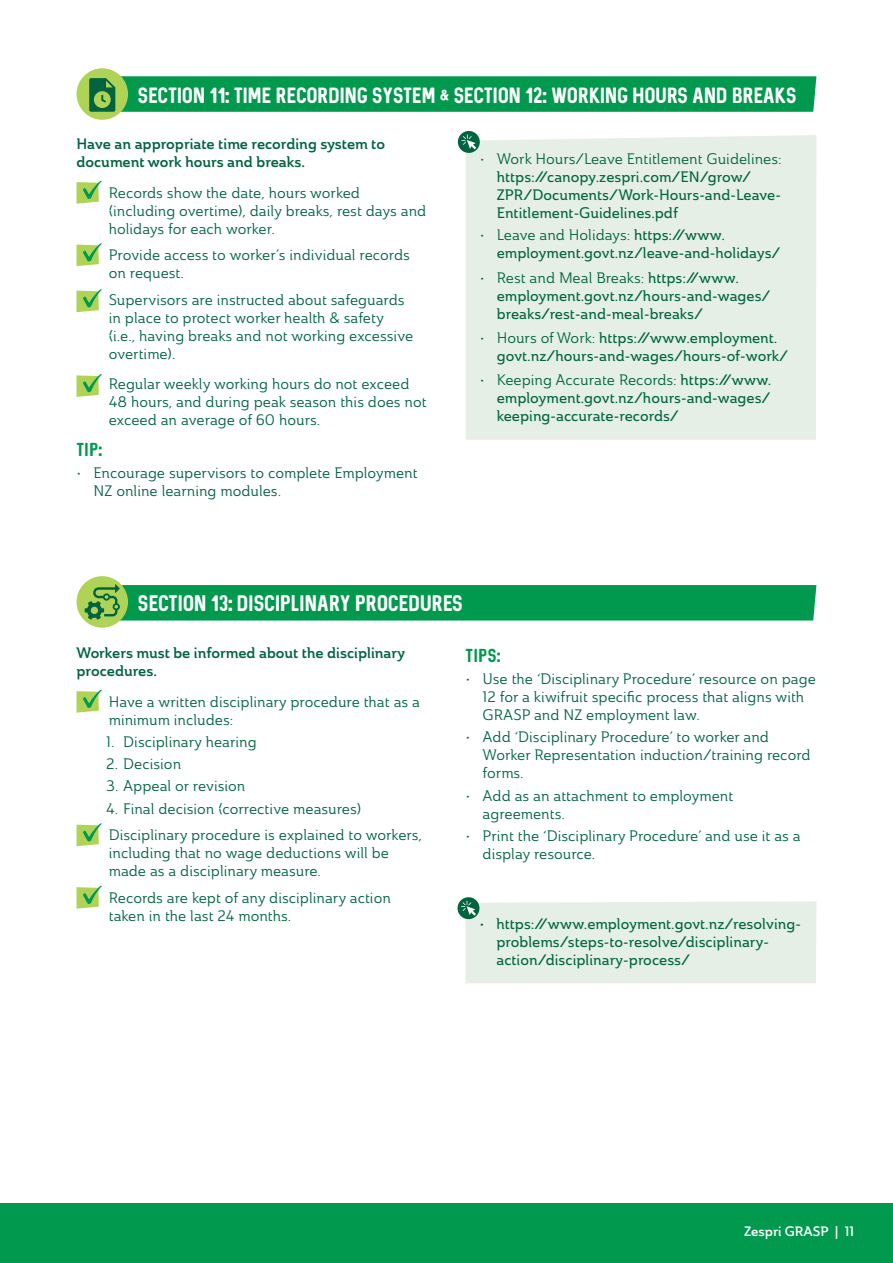
<style>
.page{position:relative;width:893px;height:1263px;background:#fff}
.page>*{position:absolute;margin:0;border:0;box-sizing:border-box;transform-origin:0 0}
.t1{font:18px "Sequel Neue";letter-spacing:-.025em;color:#fff}
.t2{font:17.7px "Sequel Neue";letter-spacing:-.025em;color:#fff}
.t3{font:15px/18px "Ainslie Nor Reg";color:#00653f}
.t4{font:15px/18px "Ainslie Nor Med";color:#00653f}
.t5{font:15px/18px "Ainslie Nor Dem";color:#00653f}
.t6{font:15px "Sequel Neue";color:#00994d}
.t7{font:13.5px "Ainslie Nor Dem";color:#fff}
.s1{font-family:"Ainslie Nor Med"}
.s2{font-family:"Ainslie Nor Reg"}
</style>
<div class="page">
<div style="left:77px;top:68px;width:51px;height:52px;background:#afd356;border-radius:50%"></div>
<div style="left:466px;top:135px;width:350px;height:305px;background:#e5efe5"></div>
<svg style="left:458px;top:131px;width:22px;height:22px"></svg>
<svg style="left:461px;top:134px;width:15px;height:15px"></svg>
<svg style="left:77px;top:180px;width:25px;height:24px"></svg>
<svg style="left:77px;top:243px;width:25px;height:23px"></svg>
<svg style="left:77px;top:289px;width:25px;height:23px"></svg>
<svg style="left:77px;top:374px;width:25px;height:23px"></svg>
<svg style="left:89px;top:76px;width:727px;height:36px;background:#089a4f"></svg>
<div style="left:458px;top:897px;width:21px;height:22px;background:#00653f;border-radius:50%"></div>
<div style="left:461px;top:901px;width:355px;height:82px;background:#e5efe5"></div>
<svg style="left:77px;top:689px;width:25px;height:24px"></svg>
<svg style="left:77px;top:823px;width:25px;height:23px"></svg>
<svg style="left:77px;top:885px;width:25px;height:24px"></svg>
<div style="left:77px;top:576px;width:51px;height:52px;background:#afd356;border-radius:50%"></div>
<svg style="left:85px;top:584px;width:731px;height:36px;background:#0e9d52"></svg>
<div style="left:0;top:1203px;width:893px;height:60px;background:#00994d"></div>
<p class="t2" style="left:138px;top:83px;width:661px">SECTION 11: TIME RECORDING SYSTEM &amp; SECTION 12: WORKING HOURS AND BREAKS</p>
<p class="t5" style="left:77px;top:135px;width:310px">Have an appropriate time recording system to document work hours and breaks.</p>
<p class="t3" style="left:109px;top:183px;width:319px">Records show the date, hours worked (including overtime), daily breaks, rest days and holidays for each worker.</p>
<p class="t3" style="left:109px;top:246px;width:303px">Provide access to worker’s individual records on request.</p>
<p class="t3" style="left:109px;top:290px;width:306px">Supervisors are instructed about safeguards in place to protect worker health &amp; safety (i.e., having breaks and not working excessive overtime).</p>
<p class="t3" style="left:109px;top:375px;width:319px">Regular weekly working hours do not exceed<br>48 hours, and during peak season this does not exceed an average of 60 hours.</p>
<p class="t6" style="left:77px;top:439px;width:27px">Tip:</p>
<p class="t3" style="left:94px;top:464px;width:326px;text-indent:-17px">• Encourage supervisors to complete Employment<br>NZ online learning modules.</p>
<p class="t3" style="left:480px;top:149px;width:303px">• Work Hours/Leave Entitlement Guidelines:</p>
<p class="t4" style="left:497px;top:168px;width:286px">https://canopy.zespri.com/EN/grow/<br>ZPR/Documents/Work-Hours-and-Leave-<br>Entitlement-Guidelines.pdf</p>
<p class="t3" style="left:480px;top:226px;width:247px">• Leave and Holidays: <span class="s1">https://www.</span></p>
<p class="t4" style="left:497px;top:244px;width:285px">employment.govt.nz/leave-and-holidays/</p>
<p class="t3" style="left:480px;top:268px;width:261px">• Rest and Meal Breaks: <span class="s1">https://www.</span></p>
<p class="t4" style="left:497px;top:286px;width:275px">employment.govt.nz/hours-and-wages/ breaks/rest-and-meal-breaks/</p>
<p class="t4" style="left:497px;top:329px;width:293px;text-indent:-17px"><span class="s2">• Hours of Work:</span> https://www.employment. govt.nz/hours-and-wages/hours-of-work/</p>
<p class="t3" style="left:480px;top:371px;width:293px">• Keeping Accurate Records: <span class="s1">https://www.</span></p>
<p class="t4" style="left:497px;top:389px;width:275px">employment.govt.nz/hours-and-wages/ keeping-accurate-records/</p>
<p class="t1" style="left:138px;top:591px;width:327px">SECTION 13: DISCIPLINARY PROCEDURES</p>
<p class="t5" style="left:77px;top:644px;width:330px">Workers must be informed about the disciplinary procedures.</p>
<p class="t3" style="left:109px;top:692px;width:313px">Have a written disciplinary procedure that as a minimum includes:</p>
<p class="t3" style="left:106px;top:732px;width:152px">1. Disciplinary hearing</p>
<p class="t3" style="left:106px;top:755px;width:76px">2. Decision</p>
<p class="t3" style="left:106px;top:777px;width:141px">3. Appeal or revision</p>
<p class="t3" style="left:106px;top:795px;width:317px;line-height:26.5px">4. Final decision (corrective measures)<br>Disciplinary procedure is explained to workers,</p>
<p class="t3" style="left:109px;top:844px;width:282px">including that no wage deductions will be made as a disciplinary measure.</p>
<p class="t3" style="left:109px;top:888px;width:284px">Records are kept of any disciplinary action taken in the last 24 months.</p>
<p class="t6" style="left:466px;top:645px;width:36px">Tips:</p>
<p class="t3" style="left:483px;top:670px;width:335px;text-indent:-17px">• Use the ‘Disciplinary Procedure’ resource on page<br>12 for a kiwifruit specific process that aligns with<br>GRASP and NZ employment law.</p>
<p class="t3" style="left:483px;top:728px;width:329px;text-indent:-17px">• Add ‘Disciplinary Procedure’ to worker and<br>Worker Representation induction/training record forms.</p>
<p class="t3" style="left:483px;top:786px;width:252px;text-indent:-17px">• Add as an attachment to employment agreements.</p>
<p class="t3" style="left:483px;top:826px;width:320px;text-indent:-17px">• Print the ‘Disciplinary Procedure’ and use it as a display resource.</p>
<p class="t4" style="left:496px;top:914px;width:306px;text-indent:-17px">• https://www.employment.govt.nz/resolving&shy;problems/steps-to-resolve/disciplinary&shy;action/disciplinary-process/</p>
<p class="t7" style="left:744px;top:1222px;width:112px">Zespri GRASP | 11</p>
</div>
